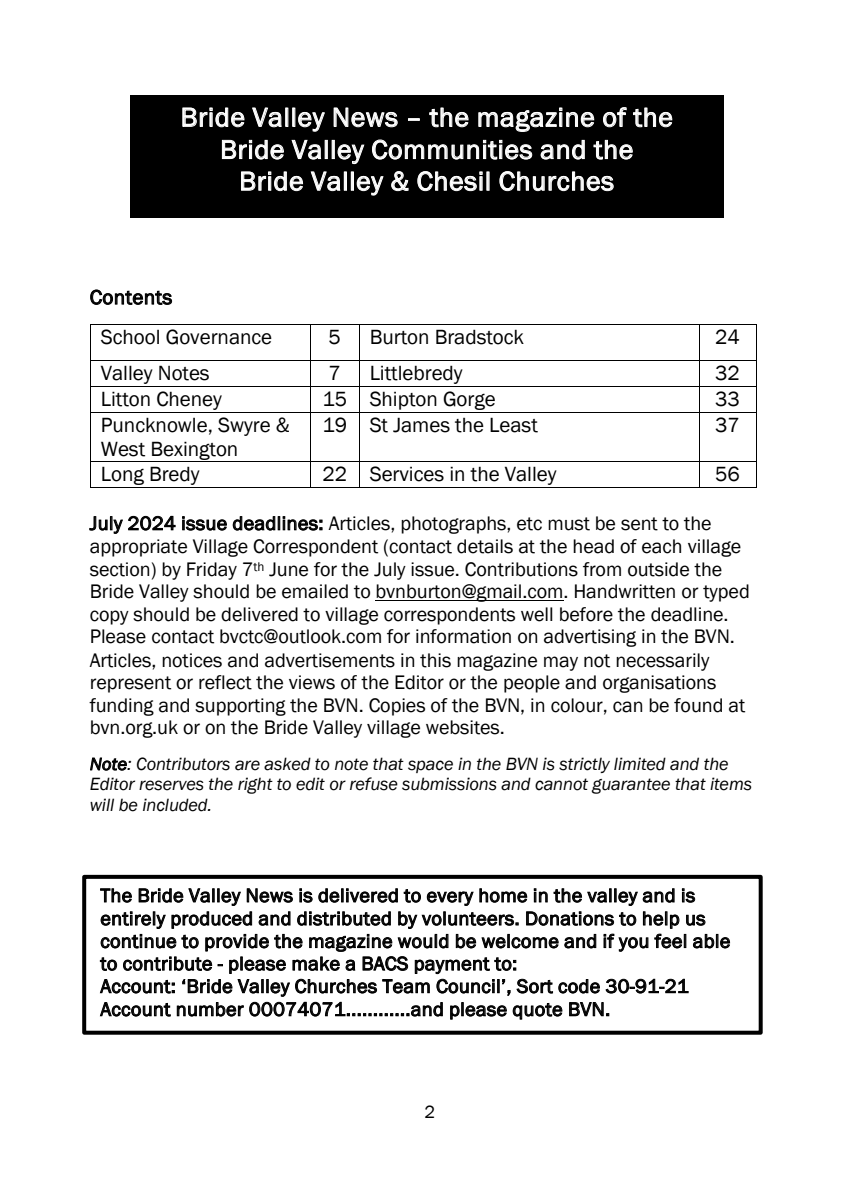
<style>
.page{position:relative;width:842px;height:1191px;background:#fff}
.page>*{position:absolute;margin:0;border:0;box-sizing:border-box;transform-origin:0 0}
.t1{font:27.2px/32px "Franklin Gothic";letter-spacing:.025em;color:#fff;text-align:center}
.t2{font:21.2px/24px "Franklin Gothic";letter-spacing:-.005em;color:#000}
.t3{font:20.8px "Franklin Gothic";letter-spacing:.015em;color:#000}
.t4{font:20.2px/22.6px "Franklin Gothic";letter-spacing:-.005em;color:#000}
.t5{font:19.8px/22.8px "Franklin Gothic";letter-spacing:.015em;color:#000}
.t6{font:italic 18.2px/20.4px "Franklin Gothic";letter-spacing:-.005em;color:#000}
.t7{font:18.2px "Franklin Gothic";color:#000}
.s1{font-size:19.8px}
.s2{font-size:17.8px}
</style>
<div class="page">
<svg style="left:90px;top:289px;width:82px;height:16px"></svg>
<hr style="left:91px;top:324px;width:219px;height:1px;background:#000">
<hr style="left:311px;top:324px;width:48px;height:1px;background:#000">
<hr style="left:360px;top:324px;width:339px;height:1px;background:#000">
<hr style="left:700px;top:324px;width:56px;height:1px;background:#000">
<hr style="left:90px;top:325px;width:1px;height:35px;background:#000">
<hr style="left:310px;top:325px;width:1px;height:35px;background:#000">
<hr style="left:359px;top:325px;width:1px;height:35px;background:#000">
<hr style="left:699px;top:325px;width:1px;height:35px;background:#000">
<hr style="left:756px;top:325px;width:1px;height:35px;background:#000">
<hr style="left:91px;top:360px;width:219px;height:1px;background:#000">
<hr style="left:311px;top:360px;width:48px;height:1px;background:#000">
<hr style="left:360px;top:360px;width:339px;height:1px;background:#000">
<hr style="left:700px;top:360px;width:56px;height:1px;background:#000">
<hr style="left:91px;top:386px;width:219px;height:1px;background:#000">
<hr style="left:311px;top:386px;width:48px;height:1px;background:#000">
<hr style="left:360px;top:386px;width:339px;height:1px;background:#000">
<hr style="left:700px;top:386px;width:56px;height:1px;background:#000">
<svg style="left:90px;top:360px;width:1px;height:53px"></svg>
<hr style="left:91px;top:412px;width:219px;height:1px;background:#000">
<svg style="left:310px;top:360px;width:1px;height:53px"></svg>
<hr style="left:311px;top:412px;width:48px;height:1px;background:#000">
<svg style="left:359px;top:360px;width:1px;height:53px"></svg>
<hr style="left:360px;top:412px;width:339px;height:1px;background:#000">
<svg style="left:699px;top:360px;width:1px;height:53px"></svg>
<hr style="left:700px;top:412px;width:56px;height:1px;background:#000">
<svg style="left:756px;top:360px;width:1px;height:53px"></svg>
<hr style="left:90px;top:413px;width:1px;height:48px;background:#000">
<hr style="left:310px;top:413px;width:1px;height:48px;background:#000">
<hr style="left:359px;top:413px;width:1px;height:48px;background:#000">
<hr style="left:699px;top:413px;width:1px;height:48px;background:#000">
<hr style="left:756px;top:413px;width:1px;height:48px;background:#000">
<hr style="left:91px;top:461px;width:219px;height:1px;background:#000">
<hr style="left:311px;top:461px;width:48px;height:1px;background:#000">
<hr style="left:360px;top:461px;width:339px;height:1px;background:#000">
<hr style="left:700px;top:461px;width:56px;height:1px;background:#000">
<svg style="left:90px;top:461px;width:1px;height:27px"></svg>
<hr style="left:91px;top:487px;width:219px;height:1px;background:#000">
<svg style="left:310px;top:461px;width:1px;height:27px"></svg>
<hr style="left:311px;top:487px;width:48px;height:1px;background:#000">
<svg style="left:359px;top:461px;width:1px;height:27px"></svg>
<hr style="left:360px;top:487px;width:339px;height:1px;background:#000">
<svg style="left:699px;top:461px;width:1px;height:27px"></svg>
<hr style="left:700px;top:487px;width:56px;height:1px;background:#000">
<svg style="left:756px;top:461px;width:1px;height:27px"></svg>
<svg style="left:89px;top:515px;width:87px;height:19px"></svg>
<svg style="left:182px;top:516px;width:45px;height:15px"></svg>
<svg style="left:233px;top:516px;width:89px;height:15px"></svg>
<hr style="left:375px;top:600px;width:189px;height:1px;background:#000">
<svg style="left:90px;top:757px;width:37px;height:14px"></svg>
<div style="left:82px;top:875px;width:681px;height:159px;border:4px solid #000"></div>
<svg style="left:100px;top:888px;width:630px;height:131px"></svg>
<div style="left:130px;top:96px;width:594px;height:122px;background:#000"></div>
<svg style="left:182px;top:107px;width:63px;height:21px"></svg>
<svg style="left:252px;top:107px;width:30px;height:21px"></svg>
<svg style="left:298px;top:112px;width:27px;height:20px"></svg>
<svg style="left:333px;top:107px;width:65px;height:21px"></svg>
<svg style="left:408px;top:118px;width:12px;height:3px"></svg>
<svg style="left:429px;top:107px;width:40px;height:21px"></svg>
<svg style="left:478px;top:108px;width:116px;height:24px"></svg>
<svg style="left:603px;top:107px;width:24px;height:21px"></svg>
<svg style="left:633px;top:107px;width:40px;height:21px"></svg>
<svg style="left:222px;top:140px;width:62px;height:20px"></svg>
<svg style="left:291px;top:139px;width:31px;height:21px"></svg>
<div style="left:325px;top:140px;width:3px;height:19px;border:1px solid #fff"></div>
<div style="left:332px;top:140px;width:3px;height:19px;border:1px solid #fff"></div>
<svg style="left:337px;top:144px;width:28px;height:20px"></svg>
<svg style="left:372px;top:139px;width:160px;height:21px"></svg>
<svg style="left:540px;top:140px;width:45px;height:20px"></svg>
<svg style="left:593px;top:140px;width:40px;height:20px"></svg>
<svg style="left:241px;top:171px;width:62px;height:20px"></svg>
<svg style="left:310px;top:171px;width:31px;height:20px"></svg>
<div style="left:344px;top:172px;width:3px;height:19px;border:1px solid #fff"></div>
<div style="left:351px;top:172px;width:3px;height:19px;border:1px solid #fff"></div>
<svg style="left:356px;top:176px;width:28px;height:20px"></svg>
<svg style="left:391px;top:171px;width:18px;height:20px"></svg>
<svg style="left:417px;top:171px;width:72px;height:20px"></svg>
<svg style="left:499px;top:171px;width:115px;height:20px"></svg>
<h1 class="t1" style="left:181px;top:102px;width:494px">Bride Valley News – the magazine of the<br>Bride Valley Communities and the<br>Bride Valley &amp; Chesil Churches</h1>
<p class="t3" style="left:90px;top:284px;width:84px">Contents</p>
<p class="t2" style="left:101px;top:325px;width:173px">School Governance</p>
<p class="t2" style="left:329px;top:325px;width:14px">5</p>
<p class="t2" style="left:370px;top:325px;width:156px">Burton Bradstock</p>
<p class="t2" style="left:715px;top:325px;width:26px">24</p>
<p class="t2" style="left:101px;top:361px;width:110px">Valley Notes</p>
<p class="t2" style="left:329px;top:361px;width:14px">7</p>
<p class="t2" style="left:370px;top:361px;width:95px">Littlebredy</p>
<p class="t2" style="left:715px;top:361px;width:26px">32</p>
<p class="t2" style="left:101px;top:388px;width:123px">Litton Cheney</p>
<p class="t2" style="left:322px;top:388px;width:175px">15 Shipton Gorge</p>
<p class="t2" style="left:715px;top:388px;width:26px">33</p>
<p class="t2" style="left:101px;top:413px;width:191px">Puncknowle, Swyre &amp;<br>West Bexington</p>
<p class="t2" style="left:322px;top:413px;width:217px">19 St James the Least</p>
<p class="t2" style="left:715px;top:413px;width:26px">37</p>
<p class="t2" style="left:101px;top:462px;width:100px">Long Bredy</p>
<p class="t2" style="left:322px;top:462px;width:236px">22 Services in the Valley</p>
<p class="t2" style="left:715px;top:462px;width:26px">56</p>
<p class="t4" style="left:90px;top:512px;width:661px"><span class="s1">July 2024 issue deadlines:</span> Articles, photographs, etc must be sent to the appropriate Village Correspondent (contact details at the head of each village section) by Friday 7<sup>th</sup> June for the July issue. Contributions from outside the Bride Valley should be emailed to bvnburton@gmail.com. Handwritten or typed copy should be delivered to village correspondents well before the deadline.<br>Please contact bvctc@outlook.com for information on advertising in the BVN.<br>Articles, notices and advertisements in this magazine may not necessarily represent or reflect the views of the Editor or the people and organisations funding and supporting the BVN. Copies of the BVN, in colour, can be found at bvn.org.uk or on the Bride Valley village websites.</p>
<p class="t6" style="left:90px;top:754px;width:664px"><span class="s2">Note</span>: Contributors are asked to note that space in the BVN is strictly limited and the<br>Editor reserves the right to edit or refuse submissions and cannot guarantee that items will be included.</p>
<p class="t5" style="left:100px;top:884px;width:631px">The Bride Valley News is delivered to every home in the valley and is entirely produced and distributed by volunteers. Donations to help us continue to provide the magazine would be welcome and if you feel able to contribute - please make a BACS payment to:<br>Account: ‘Bride Valley Churches Team Council’, Sort code 30-91-21<br>Account number 00074071............and please quote BVN.</p>
<p class="t7" style="left:424px;top:1100px;width:12px">2</p>
</div>
